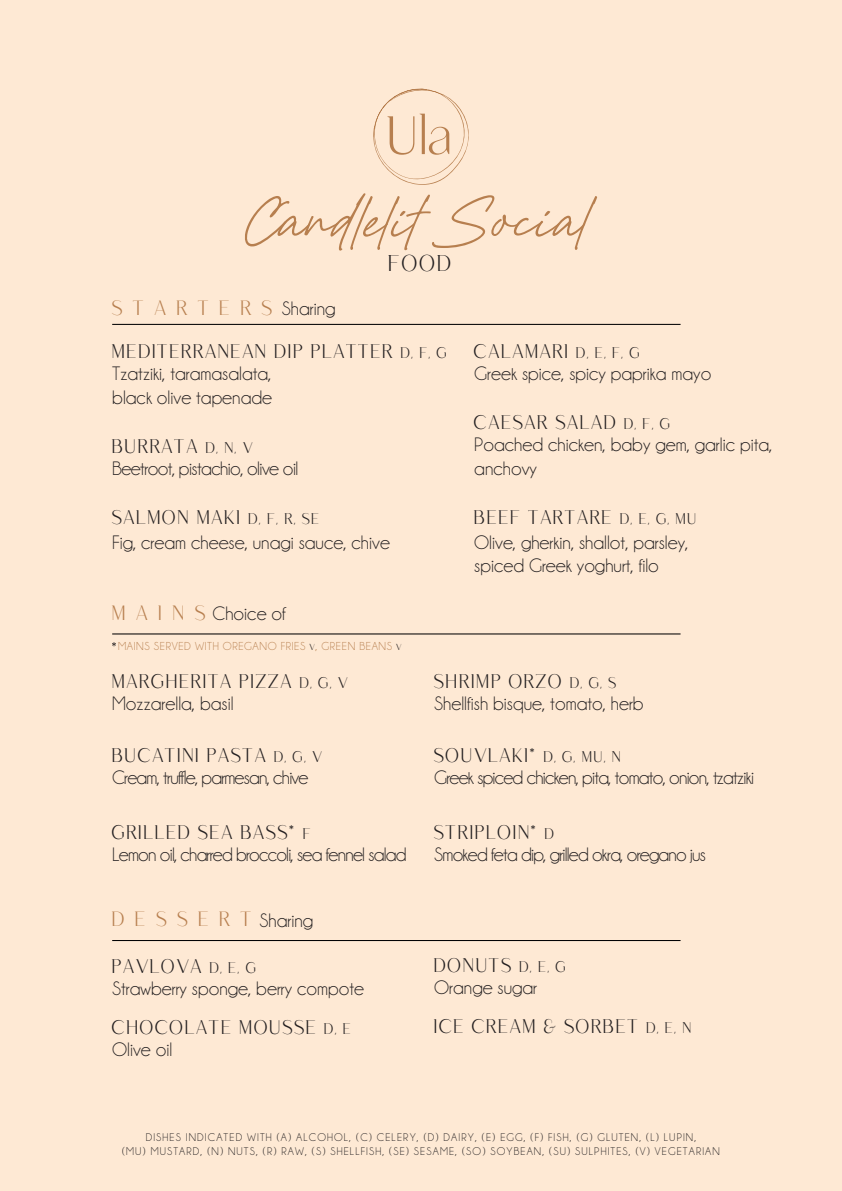
<style>
.page{position:relative;width:842px;height:1191px;background:#fee9d4}
.page>*{position:absolute;margin:0;border:0;box-sizing:border-box;transform-origin:0 0}
.t1{font:70.4px "Golden Hopes PERSONALUSEONLY";color:#b77f4f}
.t2{font:22.8px "Saudagar";color:#231f20}
.t3{font:20.6px "Saudagar";letter-spacing:.5em;color:#b77f4f}
.t4{font:19.6px/23.6px "Champagne&Limousines";color:#231f20}
.t5{font:19.6px "Saudagar";letter-spacing:.075em;color:#231f20}
.t6{font:19.6px "Champagne&Limousines";letter-spacing:-.04em;color:#231f20}
.t7{font:19.6px "Champagne&Limousines";letter-spacing:-.03em;color:#231f20}
.t8{font:11.6px "Champagne&Limousines";letter-spacing:.05em;color:#b77f4f}
.t9{font:11.2px/13.6px "Champagne&Limousines";letter-spacing:.1em;color:#231f20;text-align:center}
.s1{font-family:"Champagne&Limousines";font-size:19.6px;color:#231f20}
.s2{font-size:15.4px}
.s3{font-family:"Saudagar";font-size:20.6px;color:#b77f4f}
.s4{font-family:"Saudagar";font-size:8.8px;color:#231f20}
</style>
<div class="page">
<svg style="left:373px;top:88px;width:96px;height:97px"></svg>
<hr style="left:112px;top:940px;width:568px;height:1px;background:#000001">
<hr style="left:112px;top:324px;width:568px;height:1px;background:#000001">
<hr style="left:112px;top:633px;width:568px;height:1px;background:#000001">
<svg style="left:112px;top:642px;width:4px;height:4px"></svg>
<h1 class="t1" style="left:247px;top:172px;width:346px">Candlelit Social</h1>
<p class="t2" style="left:389px;top:253px;width:65px">FOOD</p>
<p class="t3" style="left:112px;top:298px;width:225px">STARTERS<span class="s1">Sharing</span></p>
<p class="t5" style="left:112px;top:342px;width:336px">MEDITERRANEAN DIP PLATTER <span class="s2">D, F, G</span></p>
<p class="t4" style="left:112px;top:362px;width:161px">Tzatziki, taramasalata, black olive tapenade</p>
<p class="t5" style="left:474px;top:342px;width:167px">CALAMARI <span class="s2">D, E, F, G</span></p>
<p class="t4" style="left:474px;top:362px;width:239px">Greek spice, spicy paprika mayo</p>
<p class="t5" style="left:474px;top:413px;width:198px">CAESAR SALAD <span class="s2">D, F, G</span></p>
<p class="t5" style="left:112px;top:437px;width:142px">BURRATA <span class="s2">D, N, V</span></p>
<p class="t4" style="left:474px;top:433px;width:300px">Poached chicken, baby gem, garlic pita, anchovy</p>
<p class="t7" style="left:112px;top:459px;width:188px">Beetroot, pistachio, olive oil</p>
<p class="t5" style="left:112px;top:508px;width:209px">SALMON MAKI <span class="s2">D, F, R, SE</span></p>
<p class="t4" style="left:112px;top:530px;width:279px">Fig, cream cheese, unagi sauce, chive</p>
<p class="t4" style="left:474px;top:530px;width:216px">Olive, gherkin, shallot, parsley, spiced Greek yoghurt, filo</p>
<p class="t5" style="left:474px;top:508px;width:224px">BEEF TARTARE <span class="s2">D, E, G, MU</span></p>
<p class="t4" style="left:112px;top:602px;width:175px"><span class="s3">M A I N S</span> Choice of</p>
<p class="t8" style="left:118px;top:640px;width:285px">MAINS SERVED WITH OREGANO FRIES <span class="s4">V</span>, GREEN BEANS <span class="s4">V</span></p>
<p class="t5" style="left:112px;top:672px;width:237px">MARGHERITA PIZZA <span class="s2">D, G, V</span></p>
<p class="t4" style="left:112px;top:692px;width:123px">Mozzarella, basil</p>
<p class="t5" style="left:112px;top:745px;width:212px">BUCATINI PASTA <span class="s2">D, G, V</span></p>
<p class="t6" style="left:112px;top:767px;width:198px">Cream, truffle, parmesan, chive</p>
<p class="t5" style="left:112px;top:823px;width:200px">GRILLED SEA BASS* <span class="s2">F</span></p>
<p class="t6" style="left:112px;top:844px;width:296px">Lemon oil, charred broccoli, sea fennel salad</p>
<p class="t3" style="left:112px;top:909px;width:202px">DESSERT<span class="s1">Sharing</span></p>
<p class="t5" style="left:112px;top:957px;width:146px">PAVLOVA <span class="s2">D, E, G</span></p>
<p class="t4" style="left:112px;top:976px;width:254px">Strawberry sponge, berry compote</p>
<p class="t5" style="left:434px;top:672px;width:184px">SHRIMP ORZO <span class="s2">D, G, S</span></p>
<p class="t4" style="left:434px;top:692px;width:211px">Shellfish bisque, tomato, herb</p>
<p class="t5" style="left:434px;top:745px;width:188px">SOUVLAKI* <span class="s2">D, G, MU, N</span></p>
<p class="t6" style="left:434px;top:767px;width:321px">Greek spiced chicken, pita, tomato, onion, tzatziki</p>
<p class="t5" style="left:434px;top:823px;width:122px">STRIPLOIN* <span class="s2">D</span></p>
<p class="t6" style="left:434px;top:844px;width:273px">Smoked feta dip, grilled okra, oregano jus</p>
<p class="t5" style="left:434px;top:956px;width:133px">DONUTS <span class="s2">D, E, G</span></p>
<p class="t4" style="left:434px;top:976px;width:104px">Orange sugar</p>
<p class="t5" style="left:112px;top:1018px;width:241px">CHOCOLATE MOUSSE <span class="s2">D, E</span></p>
<p class="t5" style="left:434px;top:1017px;width:259px">ICE CREAM &amp; SORBET <span class="s2">D, E, N</span></p>
<p class="t4" style="left:112px;top:1038px;width:62px">Olive oil</p>
<p class="t9" style="left:122px;top:1131px;width:599px">DISHES INDICATED WITH (A) ALCOHOL, (C) CELERY, (D) DAIRY, (E) EGG, (F) FISH, (G) GLUTEN, (L) LUPIN,<br>(MU) MUSTARD, (N) NUTS, (R) RAW, (S) SHELLFISH, (SE) SESAME, (SO) SOYBEAN, (SU) SULPHITES, (V) VEGETARIAN</p>
</div>
